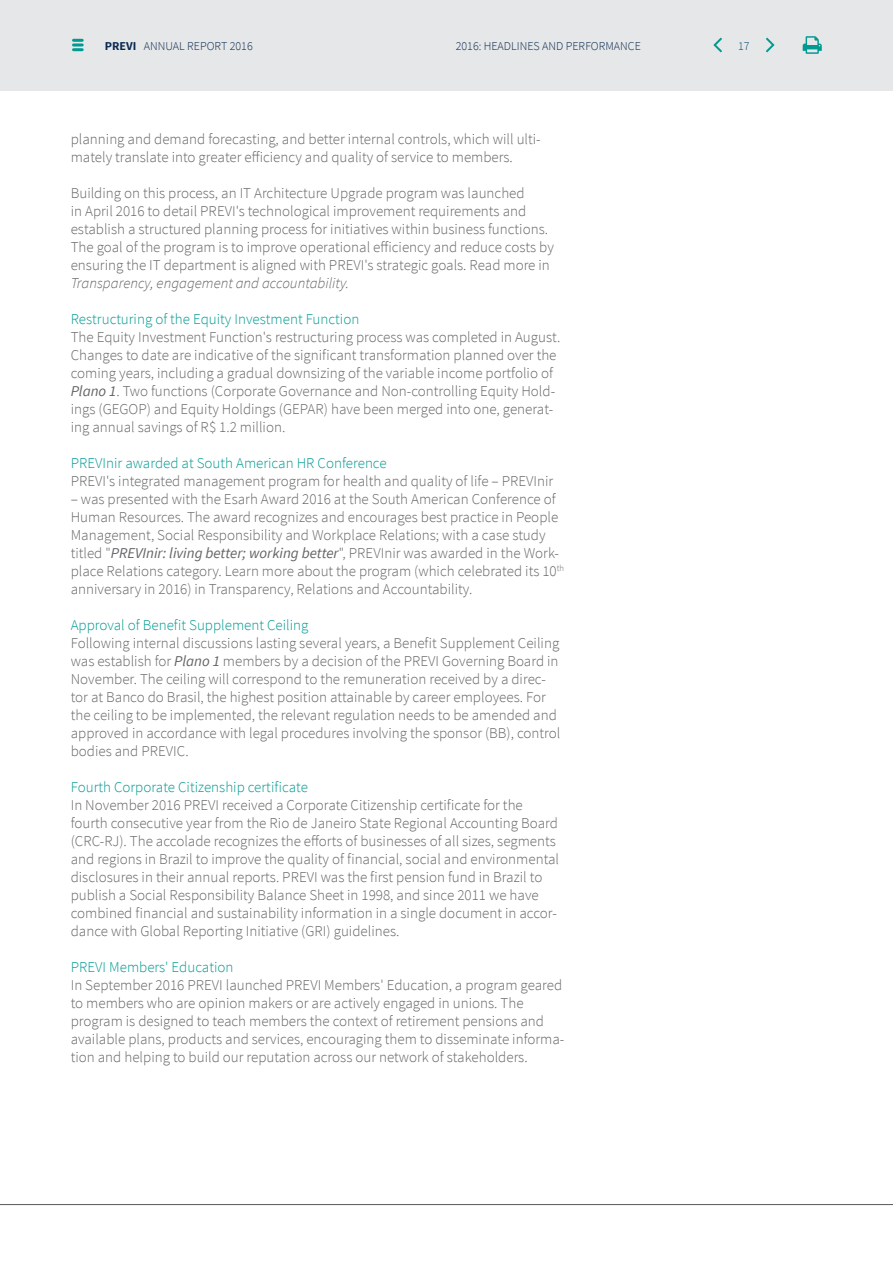
<style>
.page{position:relative;width:893px;height:1263px;background:#fff}
.page>*{position:absolute;margin:0;border:0;box-sizing:border-box;transform-origin:0 0}
.t1{font:300 15px/18px "Source Sans Pro";color:#636466}
.t2{font:300 15px "Source Sans Pro";color:#009a91}
.t3{font:italic 300 15px "Source Sans Pro";color:#636466}
.t4{font:300 12px "Source Sans Pro";color:#0a2a50}
.t5{font:300 12px "Source Sans Pro";color:#004978}
.s1{font-weight:700}
.s2{font-weight:400;font-style:italic}
</style>
<div class="page">
<div style="left:0;top:0;width:893px;height:90px;background:#e6e7e8"></div>
<svg style="left:766px;top:38px;width:8px;height:14px"></svg>
<svg style="left:713px;top:38px;width:9px;height:14px"></svg>
<svg style="left:803px;top:36px;width:19px;height:18px"></svg>
<svg style="left:74px;top:39px;width:8px;height:12px"></svg>
<hr style="left:0;top:1204px;width:893px;height:1px;background:#58595b">
<p class="t4" style="left:105px;top:38px;width:149px"><span class="s1">PREVI</span> Annual Report 2016</p>
<p class="t4" style="left:456px;top:38px;width:36px">2016: headlines</p>
<p class="t4" style="left:542px;top:38px;width:8px">and</p>
<p class="t4" style="left:566px;top:38px;width:7px">perf</p>
<p class="t4" style="left:591px;top:38px;width:16px">ormance</p>
<p class="t5" style="left:738px;top:38px;width:13px">17</p>
<p class="t1" style="left:71px;top:130px;width:472px">planning and demand forecasting, and better internal controls, which will ulti&shy;mately translate into greater efficiency and quality of service to members.</p>
<p class="t1" style="left:71px;top:184px;width:485px">Building on this process, an IT Architecture U pgrade program was launched<br>in April 2016 to detail PREVI's technological improvement requirements and establish a structured planning process for initiatives within business functions.<br>The goal of the program is to improve operational efficiency and reduce costs by ensuring the IT department is aligned with PREVI's strategic goals. Read more in</p>
<p class="t3" style="left:71px;top:274px;width:280px">Transparency, engagement and accountability.</p>
<p class="t2" style="left:71px;top:310px;width:290px">Restructuring of the Equity Investment Function</p>
<p class="t1" style="left:71px;top:328px;width:491px">The Equity Investment Function's restructuring process was completed in August.<br>Changes to date are indicative of the significant transformation planned over the coming years, including a gradual downsizing of the variable income portfolio of <span class="s2">Plano 1</span>. Two functions (Corporate Governance and Non-controlling Equity Hold&shy;ings (GEGOP) and Equity Holdings (GEPAR) have been merged into one, generat&shy;ing annual savings of R$ 1.2 million.</p>
<p class="t2" style="left:71px;top:454px;width:317px">PREVI nir awarded at South American HR Conference</p>
<p class="t1" style="left:71px;top:472px;width:484px">PREVI's integrated management program for health and quality of life – PREVInir</p>
<p class="t1" style="left:71px;top:490px;width:495px">– was presented with the Esarh Award 2016 at the South American Conference of Human Resources. The award recognizes and encourages best practice in People Management, Social Responsibility and Workplace Relations; with a case study titled "<span class="s2">PREVInir: living better; working better</span>", PREVInir was awarded in the Work&shy;place Relations category. Learn more about the program (which celebrated its 10<sup>th </sup>anniversary in 2016) in Transparency, Relations and Accountability.</p>
<p class="t2" style="left:71px;top:616px;width:239px">Approval of Benefit Supplement Ceiling</p>
<p class="t1" style="left:71px;top:634px;width:491px">Following internal discussions lasting several years, a Benefit Supplement Ceiling was establish for <span class="s2">Plano 1</span> members by a decision of the PREVI Governing Board in November. The ceiling will correspond to the remuneration received by a direc&shy;tor at Banco do Brasil, the highest position attainable by career employees. For the ceiling to be implemented, the relevant regulation needs to be amended and approved in accordance with legal procedures involving the sponsor (BB), control bodies and PREVIC.</p>
<p class="t2" style="left:71px;top:778px;width:239px">Fourth Corporate Citizenship certificate</p>
<p class="t1" style="left:71px;top:796px;width:490px">In November 2016 PREVI received a Corporate Citizenship certificate for the fourth consecutive year from the Rio de Janeiro State Regional Accounting Board (CRC-RJ). The accolade recognizes the efforts of businesses of all sizes, segments and regions in Brazil to improve the quality of financial, social and environmental disclosures in their annual reports. PREVI was the first pension fund in Brazil to publish a Social Responsibility Balance Sheet in 1998, and since 2011 we have combined financial and sustainability information in a single document in accor&shy;dance with Global Reporting Initiative (GRI) guidelines.</p>
<p class="t2" style="left:71px;top:958px;width:164px">PREVI Members' Education</p>
<p class="t1" style="left:71px;top:976px;width:495px">I n September 2016 PREVI launched PREVI Members' Education, a program geared to members who are opinion makers or are actively engaged in unions. The program is designed to teach members the context of retirement pensions and available plans, products and services, encouraging them to disseminate informa&shy;tion and helping to build our reputation across our network of stakeholders.</p>
</div>
